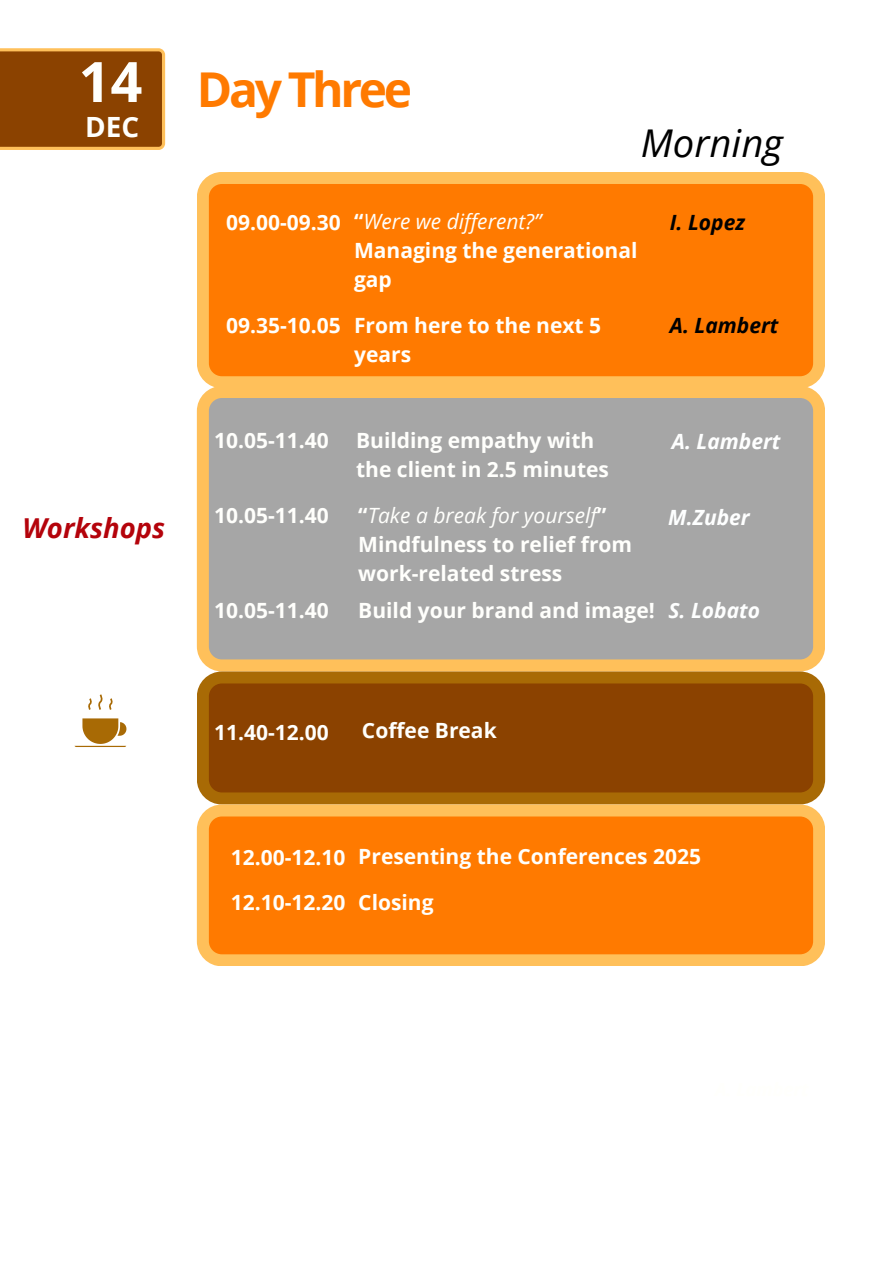
<style>
.page{position:relative;width:894px;height:1264px;background:#fff}
.page>*{position:absolute;margin:0;border:0;box-sizing:border-box;transform-origin:0 0}
.t1{font:700 55.8px "Open Sans";color:#fffffc}
.t2{font:700 48px "Open Sans";letter-spacing:-.07em;color:#ff7a00}
.t3{font:italic 38.25px "Open Sans";color:#000}
.t4{font:700 27.9px "Open Sans";color:#fffffc}
.t5{font:italic 700 27.45px "Open Sans";color:#b4030b}
.t6{font:700 21px/29.2px "Open Sans";color:#fffffc}
.t7{font:italic 700 21px "Open Sans";color:#feffff}
.t8{font:italic 700 21px "Open Sans";color:#000}
.t9{font:18px "Open Sans";color:#fffffc}
.s1{font-weight:400;font-style:italic}
</style>
<div class="page">
<svg style="left:0;top:48px;width:165px;height:102px;background:#944c07"></svg>
<svg style="left:197px;top:172px;width:627px;height:214px;background:#ff840e"></svg>
<svg style="left:197px;top:386px;width:627px;height:285px;background:#b1a99c"></svg>
<svg style="left:197px;top:671px;width:627px;height:133px;background:#924b03"></svg>
<svg style="left:197px;top:804px;width:627px;height:162px;background:#fe8611"></svg>
<svg style="left:88px;top:694px;width:25px;height:16px"></svg>
<svg style="left:74px;top:718px;width:52px;height:29px"></svg>
<h5 class="t1" style="left:79px;top:42px;width:65px">14</h5>
<p class="t4" style="left:85px;top:107px;width:55px">DEC</p>
<h5 class="t5" style="left:22px;top:509px;width:144px">Workshops</h5>
<h6 class="t2" style="left:197px;top:55px;width:217px">Day Three</h6>
<h5 class="t3" style="left:640px;top:117px;width:143px">Morning</h5>
<h5 class="t6" style="left:226px;top:208px;width:116px">09.00-09.30</h5>
<h1 class="t6" style="left:226px;top:310px;width:116px">09.35-10.05</h1>
<h2 class="t6" style="left:354px;top:206px;width:285px">“<span class="s1">Were we different?”<br></span>Managing the generational gap</h2>
<h5 class="t9" style="left:383px;top:205px;width:6px">.</h5>
<h5 class="t6" style="left:354px;top:310px;width:248px">From here to the next 5 years</h5>
<p class="t8" style="left:669px;top:208px;width:77px">I. Lopez</p>
<h5 class="t8" style="left:669px;top:310px;width:110px">A. Lambert</h5>
<p class="t6" style="left:214px;top:425px;width:116px">10.05-11.40</p>
<p class="t6" style="left:356px;top:425px;width:254px">Building empathy with the client in 2.5 minutes</p>
<h6 class="t6" style="left:214px;top:500px;width:116px">10.05-11.40</h6>
<h5 class="t7" style="left:671px;top:426px;width:110px">A. Lambert</h5>
<h5 class="t6" style="left:358px;top:500px;width:275px">“<span class="s1">Take a break for yourself</span>”<br>Mindfulness to relief from work-related stress</h5>
<p class="t7" style="left:668px;top:502px;width:83px">M.Zuber</p>
<p class="t6" style="left:214px;top:595px;width:116px">10.05-11.40</p>
<h5 class="t6" style="left:358px;top:595px;width:298px">Build your brand and image!</h5>
<h5 class="t7" style="left:668px;top:595px;width:93px">S. Lobato</h5>
<h5 class="t6" style="left:214px;top:717px;width:116px">11.40-12.00</h5>
<h5 class="t6" style="left:362px;top:715px;width:136px">Coffee Break</h5>
<h5 class="t6" style="left:231px;top:842px;width:116px">12.00-12.10</h5>
<h5 class="t6" style="left:358px;top:841px;width:344px">Presenting the Conferences 2025</h5>
<h5 class="t6" style="left:358px;top:887px;width:77px">Closing</h5>
<h5 class="t6" style="left:231px;top:887px;width:116px">12.10-12.20</h5>
</div>
